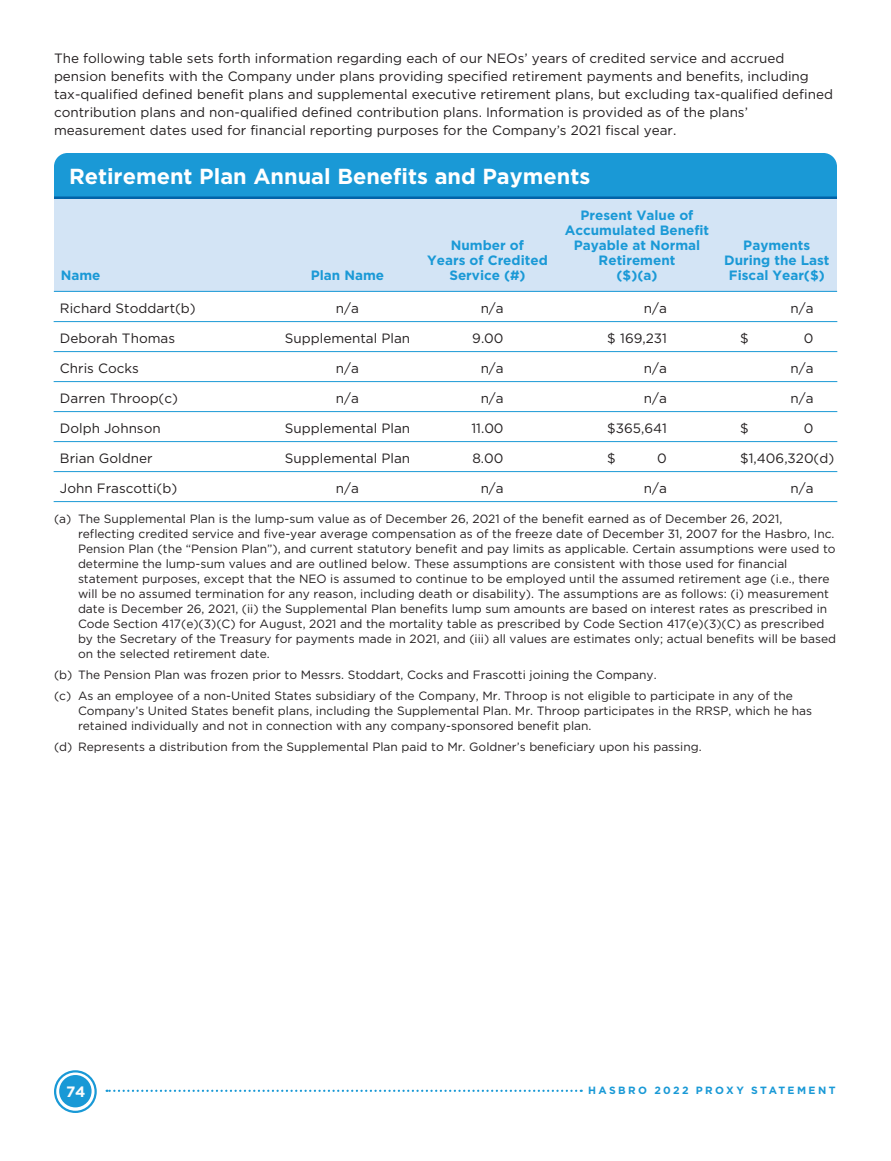
<style>
.page{position:relative;width:891px;height:1161px;background:#fff}
.page>*{position:absolute;margin:0;border:0;box-sizing:border-box;transform-origin:0 0}
.t1{font:700 21.75px "Gotham";color:#fff}
.t2{font:700 15px "Gotham";color:#fcfcfc}
.t3{font:13.5px/18px "Gotham";color:#231f20}
.t4{font:700 13.5px/15px "Gotham";color:#1a99d6;text-align:center}
.t5{font:12px/15px "Gotham";color:#231f20}
.t6{font:700 10.5px "Gotham";letter-spacing:.225em;color:#1999d6}
</style>
<div class="page">
<div style="left:54px;top:153px;width:783px;height:46px;background:#1a99d6"></div>
<div style="left:56px;top:196px;width:779px;height:5px;background:#0163a8"></div>
<div style="left:54px;top:199px;width:783px;height:93px;background:#d3e4f5"></div>
<hr style="left:54px;top:291px;width:783px;height:1px;background:#1a99d6">
<hr style="left:54px;top:321px;width:783px;height:1px;background:#1a99d6">
<hr style="left:54px;top:351px;width:783px;height:1px;background:#1a99d6">
<hr style="left:54px;top:381px;width:783px;height:1px;background:#1a99d6">
<hr style="left:54px;top:411px;width:783px;height:1px;background:#1a99d6">
<hr style="left:54px;top:441px;width:783px;height:1px;background:#1a99d6">
<hr style="left:54px;top:471px;width:783px;height:1px;background:#1a99d6">
<hr style="left:54px;top:501px;width:783px;height:1px;background:#1a99d6">
<div style="left:54px;top:1070px;width:43px;height:43px;border:2px solid #1999d6;border-radius:50%"></div>
<div style="left:59px;top:1075px;width:33px;height:32px;background:#1999d6;border-radius:50%"></div>
<svg style="left:107px;top:1090px;width:475px;height:2px"></svg>
<p class="t3" style="left:54px;top:50px;width:781px">The following table sets forth information regarding each of our NEOs’ years of credited service and accrued pension benefits with the Company under plans providing specified retirement payments and benefits, including tax-qualified defined benefit plans and supplemental executive retirement plans, but excluding tax-qualified defined contribution plans and non-qualified defined contribution plans. Information is provided as of the plans’ measurement dates used for financial reporting purposes for the Company’s 2021 fiscal year.</p>
<h1 class="t1" style="left:69px;top:168px;width:523px">Retirement Plan Annual Benefits and Payments</h1>
<p class="t4" style="left:61px;top:268px;width:41px">Name</p>
<p class="t4" style="left:311px;top:268px;width:75px">Plan Name</p>
<p class="t4" style="left:427px;top:238px;width:122px">Number of<br>Years of Credited<br>Service (#)</p>
<p class="t4" style="left:565px;top:208px;width:146px">Present Value of<br>Accumulated Benefit<br>Payable at Normal<br>Retirement<br>($)(a)</p>
<p class="t4" style="left:724px;top:238px;width:107px">Payments<br>During the Last<br>Fiscal Year($)</p>
<p class="t3" style="left:60px;top:300px;width:137px">Richard Stoddart(b)</p>
<p class="t3" style="left:336px;top:300px;width:24px">n/a</p>
<p class="t3" style="left:481px;top:300px;width:24px">n/a</p>
<p class="t3" style="left:644px;top:300px;width:24px">n/a</p>
<p class="t3" style="left:791px;top:300px;width:24px">n/a</p>
<p class="t3" style="left:60px;top:330px;width:117px">Deborah Thomas</p>
<p class="t3" style="left:285px;top:330px;width:127px">Supplemental Plan</p>
<p class="t3" style="left:472px;top:330px;width:33px">9.00</p>
<p class="t3" style="left:607px;top:330px;width:61px">$ 169,231</p>
<p class="t3" style="left:740px;top:330px;width:10px">$</p>
<p class="t3" style="left:804px;top:330px;width:11px">0</p>
<p class="t3" style="left:60px;top:360px;width:80px">Chris Cocks</p>
<p class="t3" style="left:336px;top:360px;width:24px">n/a</p>
<p class="t3" style="left:481px;top:360px;width:24px">n/a</p>
<p class="t3" style="left:644px;top:360px;width:24px">n/a</p>
<p class="t3" style="left:791px;top:360px;width:24px">n/a</p>
<p class="t3" style="left:60px;top:390px;width:120px">Darren Throop(c)</p>
<p class="t3" style="left:336px;top:390px;width:24px">n/a</p>
<p class="t3" style="left:481px;top:390px;width:24px">n/a</p>
<p class="t3" style="left:644px;top:390px;width:24px">n/a</p>
<p class="t3" style="left:791px;top:390px;width:24px">n/a</p>
<p class="t3" style="left:60px;top:420px;width:102px">Dolph Johnson</p>
<p class="t3" style="left:285px;top:420px;width:127px">Supplemental Plan</p>
<p class="t3" style="left:471px;top:420px;width:34px">11.00</p>
<p class="t3" style="left:607px;top:420px;width:61px">$365,641</p>
<p class="t3" style="left:740px;top:420px;width:10px">$</p>
<p class="t3" style="left:804px;top:420px;width:11px">0</p>
<p class="t3" style="left:60px;top:450px;width:94px">Brian Goldner</p>
<p class="t3" style="left:285px;top:450px;width:127px">Supplemental Plan</p>
<p class="t3" style="left:472px;top:450px;width:33px">8.00</p>
<p class="t3" style="left:607px;top:450px;width:10px">$</p>
<p class="t3" style="left:657px;top:450px;width:11px">0</p>
<p class="t3" style="left:740px;top:450px;width:96px">$1,406,320(d)</p>
<p class="t3" style="left:60px;top:480px;width:119px">John Frascotti(b)</p>
<p class="t3" style="left:336px;top:480px;width:24px">n/a</p>
<p class="t3" style="left:481px;top:480px;width:24px">n/a</p>
<p class="t3" style="left:644px;top:480px;width:24px">n/a</p>
<p class="t3" style="left:791px;top:480px;width:24px">n/a</p>
<p class="t5" style="left:78px;top:512px;width:760px;text-indent:-24px">(a) The Supplemental Plan is the lump-sum value as of December 26, 2021 of the benefit earned as of December 26, 2021, reflecting credited service and five-year average compensation as of the freeze date of December 31, 2007 for the Hasbro, Inc.<br>Pension Plan (the “Pension Plan”), and current statutory benefit and pay limits as applicable. Certain assumptions were used to determine the lump-sum values and are outlined below. These assumptions are consistent with those used for financial statement purposes, except that the NEO is assumed to continue to be employed until the assumed retirement age (i.e., there will be no assumed termination for any reason, including death or disability). The assumptions are as follows: (i) measurement date is December 26, 2021, (ii) the Supplemental Plan benefits lump sum amounts are based on interest rates as prescribed in Code Section 417(e)(3)(C) for August, 2021 and the mortality table as prescribed by Code Section 417(e)(3)(C) as prescribed by the Secretary of the Treasury for payments made in 2021, and (iii) all values are estimates only; actual benefits will be based on the selected retirement date.</p>
<p class="t5" style="left:54px;top:665px;width:740px;line-height:21px">(b) The Pension Plan was frozen prior to Messrs. Stoddart, Cocks and Frascotti joining the Company.<br>(c) As an employee of a non-United States subsidiary of the Company, Mr. Throop is not eligible to participate in any of the</p>
<p class="t5" style="left:78px;top:704px;width:736px">Company’s United States benefit plans, including the Supplemental Plan. Mr. Throop participates in the RRSP, which he has retained individually and not in connection with any company-sponsored benefit plan.</p>
<p class="t5" style="left:54px;top:740px;width:649px">(d) Represents a distribution from the Supplemental Plan paid to Mr. Goldner’s beneficiary upon his passing.</p>
<p class="t2" style="left:66px;top:1086px;width:21px">74</p>
<p class="t6" style="left:588px;top:1087px;width:249px">HASBRO 2022 PROXY STATEMENT</p>
</div>
